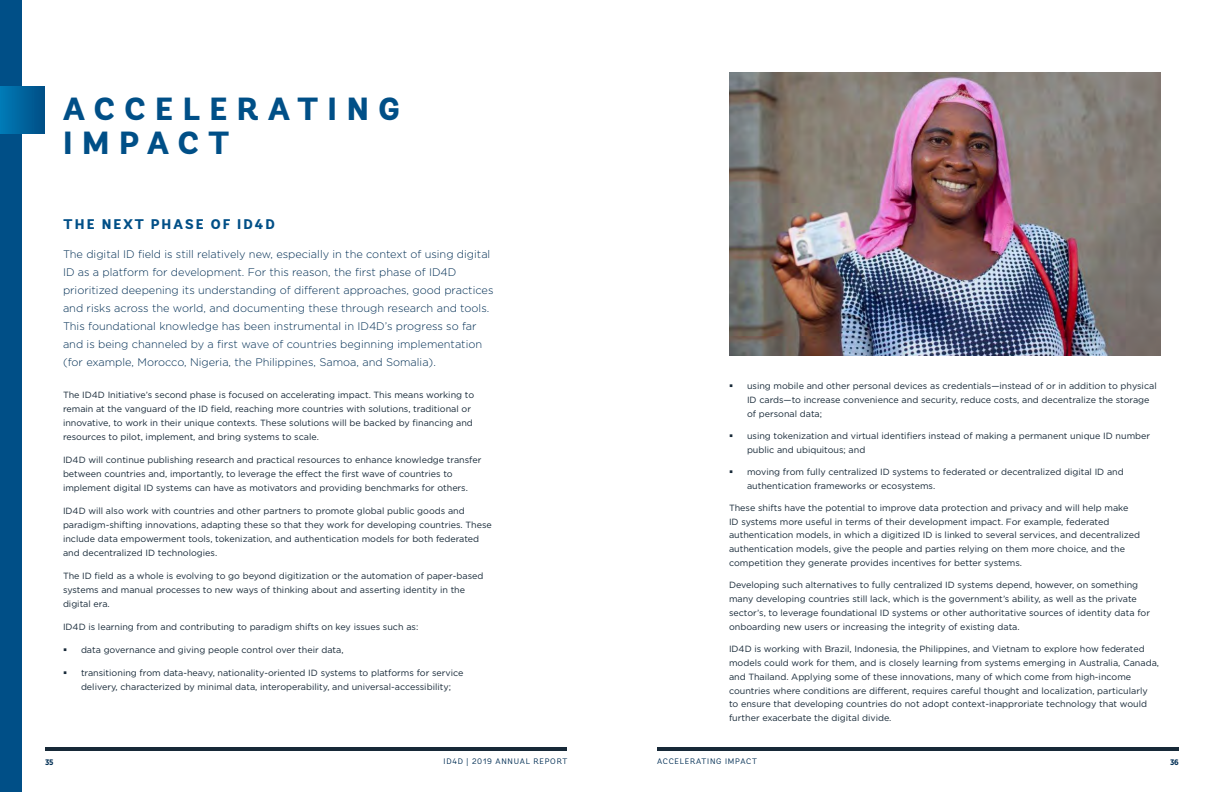
<style>
.page{position:relative;width:1224px;height:792px;background:#fff}
.page>*{position:absolute;margin:0;border:0;box-sizing:border-box;transform-origin:0 0}
.section_title{font:800 32px/34px "Andes";letter-spacing:.3em;color:#004f87}
.section_subtitle{font:800 14px "Andes";letter-spacing:.15em;color:#004f87}
.Intro{font:300 11px/18px "Gotham";color:#002e54}
.Text{font:9px/14px "Gotham";color:#172938}
.t1{font:8px "Andes";letter-spacing:.1em;color:#002e54}
.t2{font:700 8px "Gotham Narrow";color:#002e54}
</style>
<div class="page">
<img style="left:729px;top:72px;width:432px;height:284px">
<hr style="left:657px;top:747px;width:522px;height:4px;background:#172938">
<hr style="left:45px;top:747px;width:522px;height:4px;background:#172938">
<div style="left:0;top:0;width:22px;height:792px;background:#004f87"></div>
<div style="left:0;top:86px;width:45px;height:48px;background:linear-gradient(to right,#007cb7,#004d85)"></div>
<p class="section_title" style="left:63px;top:94px;width:338px">ACCELERATING<br>IMPACT</p>
<p class="section_subtitle" style="left:64px;top:215px;width:213px">THE NEXT PHASE OF ID4D</p>
<p class="Intro" style="left:63px;top:245px;width:432px">The digital ID field is still relatively new, especially in the context of using digital ID as a platform for development. For this reason, the first phase of ID4D prioritized deepening its understanding of different approaches, good practices and risks across the world, and documenting these through research and tools.<br>This foundational knowledge has been instrumental in ID4D’s progress so far and is being channeled by a first wave of countries beginning implementation (for example, Morocco, Nigeria, the Philippines, Samoa, and Somalia).</p>
<p class="Text" style="left:63px;top:388px;width:413px">The ID4D Initiative’s second phase is focused on accelerating impact. This means working to remain at the vanguard of the ID field, reaching more countries with solutions, traditional or innovative, to work in their unique contexts. These solutions will be backed by financing and resources to pilot, implement, and bring systems to scale.</p>
<p class="Text" style="left:63px;top:453px;width:420px">ID4D will continue publishing research and practical resources to enhance knowledge transfer between countries and, importantly, to leverage the effect the first wave of countries to implement digital ID systems can have as motivators and providing benchmarks for others.</p>
<p class="Text" style="left:63px;top:504px;width:430px">ID4D will also work with countries and other partners to promote global public goods and paradigm-shifting innovations, adapting these so that they work for developing countries. These include data empowerment tools, tokenization, and authentication models for both federated and decentralized ID technologies.</p>
<p class="Text" style="left:63px;top:569px;width:422px">The ID field as a whole is evolving to go beyond digitization or the automation of paper-based systems and manual processes to new ways of thinking about and asserting identity in the digital era.</p>
<p class="Text" style="left:63px;top:620px;width:357px">ID4D is learning from and contributing to paradigm shifts on key issues such as:</p>
<p class="Text" style="left:81px;top:643px;width:264px">data governance and giving people control over their data,</p>
<p class="Text" style="left:81px;top:666px;width:384px">transitioning from data-heavy, nationality-oriented ID systems to platforms for service delivery, characterized by minimal data, interoperability, and universal-accessibility;</p>
<p class="Text" style="left:747px;top:379px;width:411px">using mobile and other personal devices as credentials—instead of or in addition to physical<br>ID cards—to increase convenience and security, reduce costs, and decentralize the storage of personal data;</p>
<p class="Text" style="left:747px;top:429px;width:405px">using tokenization and virtual identifiers instead of making a permanent unique ID number public and ubiquitous; and</p>
<p class="Text" style="left:747px;top:465px;width:378px">moving from fully centralized ID systems to federated or decentralized digital ID and authentication frameworks or ecosystems.</p>
<p class="Text" style="left:729px;top:500px;width:413px">These shifts have the potential to improve data protection and privacy and will help make ID systems more useful in terms of their development impact. For example, federated authentication models, in which a digitized ID is linked to several services, and decentralized authentication models, give the people and parties relying on them more choice, and the competition they generate provides incentives for better systems.</p>
<p class="Text" style="left:729px;top:578px;width:423px">Developing such alternatives to fully centralized ID systems depend, however, on something many developing countries still lack, which is the government’s ability, as well as the private sector’s, to leverage foundational ID systems or other authoritative sources of identity data for onboarding new users or increasing the integrity of existing data.</p>
<p class="Text" style="left:729px;top:642px;width:432px">ID4D is working with Brazil, Indonesia, the Philippines, and Vietnam to explore how federated models could work for them, and is closely learning from systems emerging in Australia, Canada, and Thailand. Applying some of these innovations, many of which come from high-income countries where conditions are different, requires careful thought and localization, particularly to ensure that developing countries do not adopt context-inapproriate technology that would further exacerbate the digital divide.</p>
<p class="t2" style="left:45px;top:757px;width:10px">35</p>
<p class="t1" style="left:444px;top:757px;width:125px">ID4D | 2019 ANNUAL REPORT</p>
<p class="t1" style="left:657px;top:757px;width:11px">ACCELERATING</p>
<p class="t1" style="left:725px;top:757px;width:10px">IMPACT</p>
<p class="t2" style="left:1170px;top:757px;width:10px">36</p>
</div>
